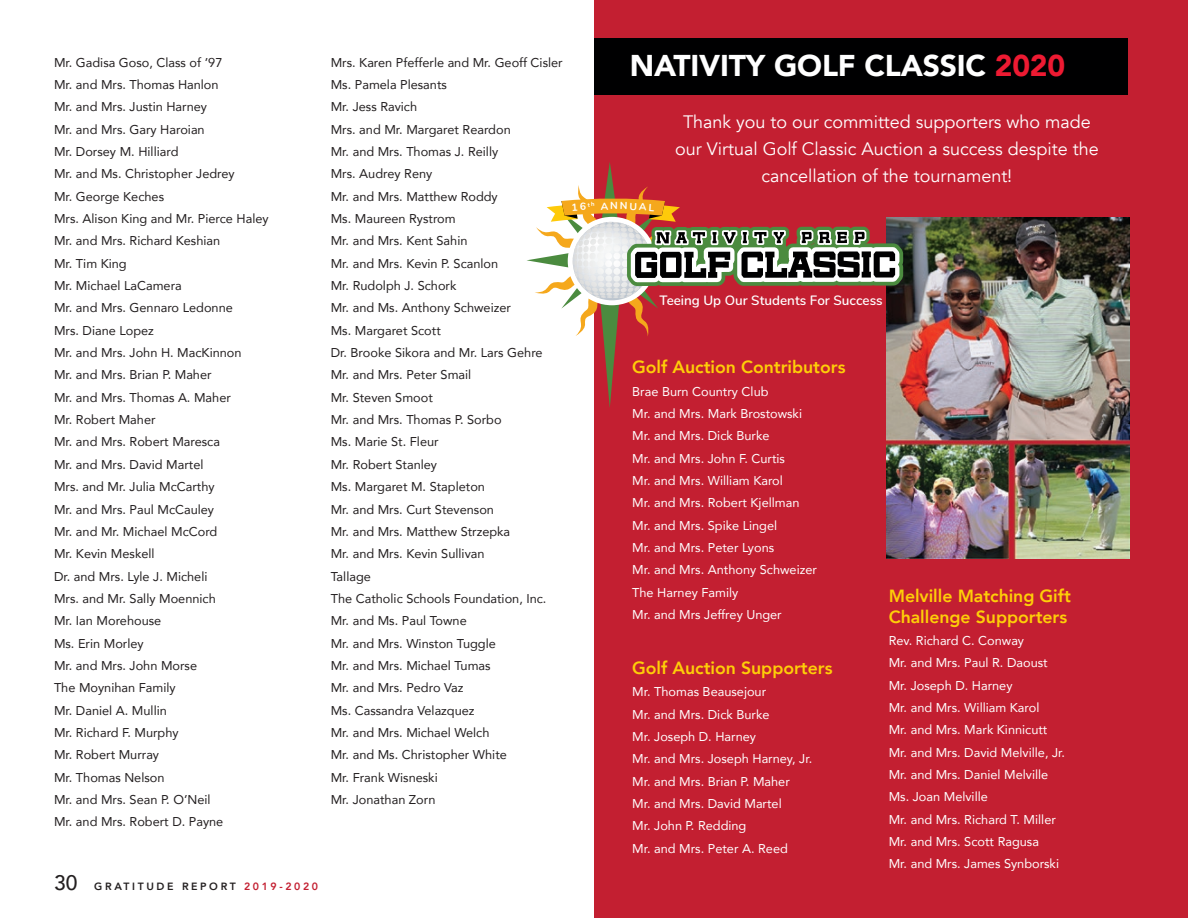
<style>
.page{position:relative;width:1188px;height:918px;background:#fff}
.page>*{position:absolute;margin:0;border:0;box-sizing:border-box;transform-origin:0 0}
.t1{font:900 30px "Avenir";letter-spacing:-.005em;color:#fff}
.t2{font:500 21px "Avenir";color:#231f20}
.t3{font:18px/27px "Avenir";color:#fff;text-align:center}
.t4{font:800 17.7px/21px "Avenir";color:#fece08}
.t5{font:600 13.5px "Nunito";color:#fff}
.t6{font:12.75px/22.4px "Avenir";color:#231f20}
.t7{font:12.75px/22.4px "Avenir";color:#fff}
.t8{font:800 10.5px "Avenir";letter-spacing:.25em;color:#231f20}
.t9{font:700 10.2px "Nunito";color:#fff}
.s1{color:#c31f31}
.s2{color:#ed1a32}
</style>
<div class="page">
<div style="left:594px;top:0;width:594px;height:918px;background:#c31f31"></div>
<div style="left:594px;top:38px;width:533px;height:56px;background:#000001"></div>
<img style="left:887px;top:217px;width:243px;height:341px">
<svg style="left:527px;top:162px;width:376px;height:246px"></svg>
<p class="t6" style="left:54px;top:51px;width:216px">Mr. Gadisa Goso, Class of ’97<br>Mr. and Mrs. Thomas Hanlon<br>Mr. and Mrs. Justin Harney<br>Mr. and Mrs. Gary Haroian<br>Mr. Dorsey M. Hilliard<br>Mr. and Ms. Christopher Jedrey<br>Mr. George Keches<br>Mrs. Alison King and Mr. Pierce Haley<br>Mr. and Mrs. Richard Keshian<br>Mr. Tim King<br>Mr. Michael LaCamera<br>Mr. and Mrs. Gennaro Ledonne<br>Mrs. Diane Lopez<br>Mr. and Mrs. John H. MacKinnon<br>Mr. and Mrs. Brian P. Maher<br>Mr. and Mrs. Thomas A. Maher<br>Mr. Robert Maher<br>Mr. and Mrs. Robert Maresca<br>Mr. and Mrs. David Martel<br>Mrs. and Mr. Julia McCarthy<br>Mr. and Mrs. Paul McCauley<br>Mr. and Mr. Michael McCord<br>Mr. Kevin Meskell<br>Dr. and Mrs. Lyle J. Micheli<br>Mrs. and Mr. Sally Moennich<br>Mr. Ian Morehouse<br>Ms. Erin Morley<br>Mr. and Mrs. John Morse<br>The Moynihan Family<br>Mr. Daniel A. Mullin<br>Mr. Richard F. Murphy<br>Mr. Robert Murray<br>Mr. Thomas Nelson<br>Mr. and Mrs. Sean P. O’Neil<br>Mr. and Mrs. Robert D. Payne</p>
<p class="t6" style="left:331px;top:51px;width:233px">Mrs. Karen Pfefferle and Mr. Geoff Cisler<br>Ms. Pamela Plesants<br>Mr. Jess Ravich<br>Mrs. and Mr. Margaret Reardon<br>Mr. and Mrs. Thomas J. Reilly<br>Mrs. Audrey Reny<br>Mr. and Mrs. Matthew Roddy<br>Ms. Maureen Rystrom<br>Mr. and Mrs. Kent Sahin<br>Mr. and Mrs. Kevin P. Scanlon<br>Mr. Rudolph J. Schork<br>Mr. and Ms. Anthony Schweizer<br>Ms. Margaret Scott<br>Dr. Brooke Sikora and Mr. Lars Gehre<br>Mr. and Mrs. Peter Smail<br>Mr. Steven Smoot<br>Mr. and Mrs. Thomas P. Sorbo<br>Ms. Marie St. Fleur<br>Mr. Robert Stanley<br>Ms. Margaret M. Stapleton<br>Mr. and Mrs. Curt Stevenson<br>Mr. and Mrs. Matthew Strzepka<br>Mr. and Mrs. Kevin Sullivan<br>Tallage<br>The Catholic Schools Foundation, Inc.<br>Mr. and Ms. Paul Towne<br>Mr. and Mrs. Winston Tuggle<br>Mr. and Mrs. Michael Tumas<br>Mr. and Mrs. Pedro Vaz<br>Ms. Cassandra Velazquez<br>Mr. and Mrs. Michael Welch<br>Mr. and Ms. Christopher White<br>Mr. Frank Wisneski<br>Mr. Jonathan Zorn</p>
<h2 class="t2" style="left:54px;top:865px;width:25px">30</h2>
<p class="t8" style="left:94px;top:879px;width:225px">GRATITUDE REPORT <span class="s1">2019-2020</span></p>
<h1 class="t1" style="left:630px;top:40px;width:437px">NATIVITY GOLF CLASSIC <span class="s2">2020</span></h1>
<p class="t9" style="left:610px;top:198px;width:9px">N</p>
<h3 class="t3" style="left:675px;top:108px;width:425px">Thank you to our committed supporters who made our Virtual Golf Classic Auction a success despite the cancellation of the tournament!</h3>
<p class="t5" style="left:660px;top:291px;width:225px">Teeing Up Our Students For Success</p>
<h3 class="t4" style="left:632px;top:357px;width:215px">Golf Auction Contributors</h3>
<p class="t7" style="left:632px;top:380px;width:186px">Brae Burn Country Club<br>Mr. and Mrs. Mark Brostowski<br>Mr. and Mrs. Dick Burke<br>Mr. and Mrs. John F. Curtis<br>Mr. and Mrs. William Karol<br>Mr. and Mrs. Robert Kjellman<br>Mr. and Mrs. Spike Lingel<br>Mr. and Mrs. Peter Lyons<br>Mr. and Mrs. Anthony Schweizer<br>The Harney Family<br>Mr. and Mrs Jeffrey Unger</p>
<h3 class="t4" style="left:632px;top:657px;width:202px">Golf Auction Supporters</h3>
<p class="t7" style="left:632px;top:680px;width:182px">Mr. Thomas Beausejour<br>Mr. and Mrs. Dick Burke<br>Mr. Joseph D. Harney<br>Mr. and Mrs. Joseph Harney, Jr.<br>Mr. and Mrs. Brian P. Maher<br>Mr. and Mrs. David Martel<br>Mr. John P. Redding<br>Mr. and Mrs. Peter A. Reed</p>
<h3 class="t4" style="left:889px;top:585px;width:184px">Melville Matching Gift<br>Challenge Supporters</h3>
<p class="t7" style="left:889px;top:629px;width:178px">Rev. Richard C. Conway<br>Mr. and Mrs. Paul R. Daoust<br>Mr. Joseph D. Harney<br>Mr. and Mrs. William Karol<br>Mr. and Mrs. Mark Kinnicutt<br>Mr. and Mrs. David Melville, Jr.<br>Mr. and Mrs. Daniel Melville<br>Ms. Joan Melville<br>Mr. and Mrs. Richard T. Miller<br>Mr. and Mrs. Scott Ragusa<br>Mr. and Mrs. James Synborski</p>
</div>
